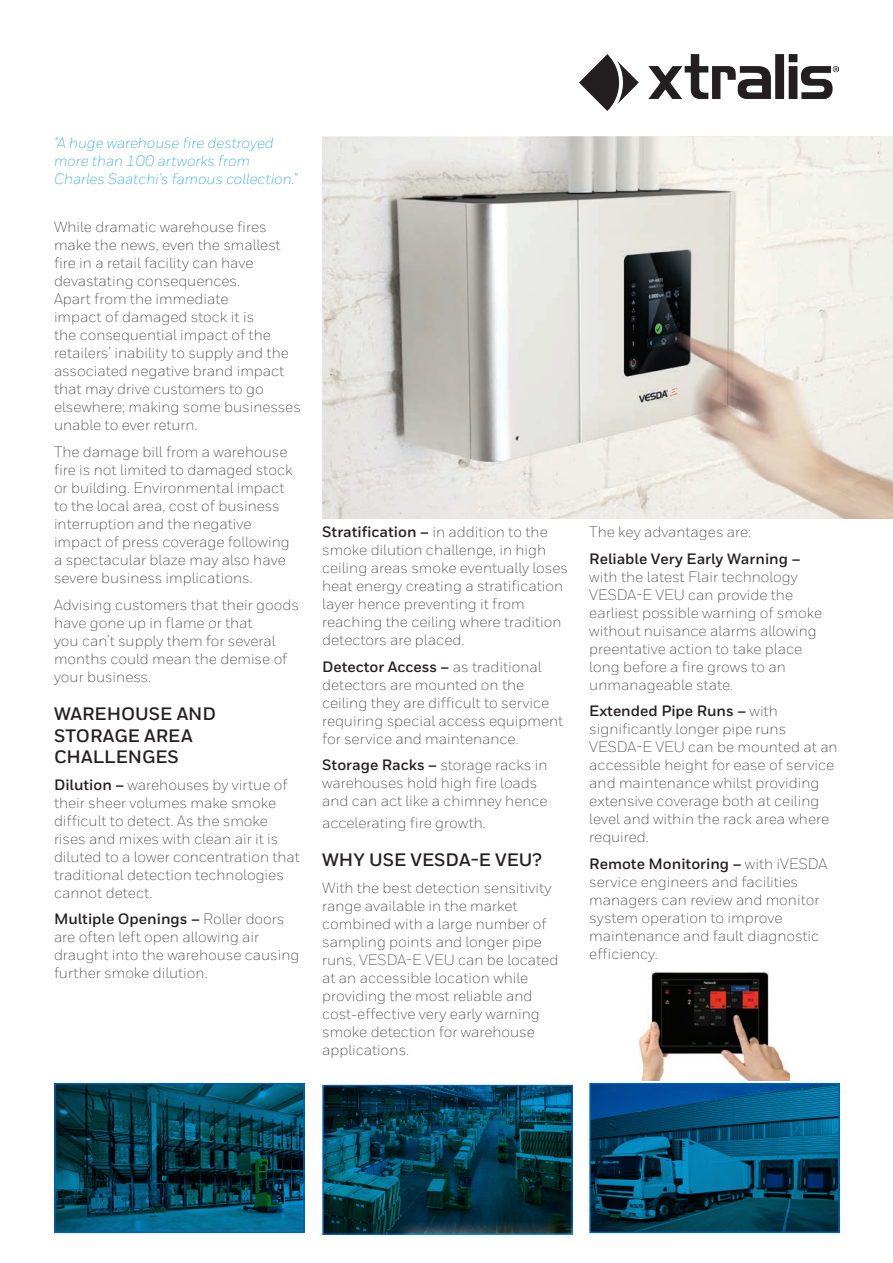
<style>
.page{position:relative;width:893px;height:1263px;background:#fff}
.page>*{position:absolute;margin:0;border:0;box-sizing:border-box;transform-origin:0 0}
.t1{font:700 18px/21.6px "Honeywell Sans";color:#231f20}
.t2{font:300 15px/18px "Honeywell Sans";color:#231f20}
.t3{font:italic 300 15px/18px "Honeywell Sans";color:#069ad9}
.t4{font:700 15px "Honeywell Sans";color:#231f20}
.s1{font-weight:700}
</style>
<div class="page">
<img style="left:580px;top:54px;width:258px;height:57px">
<img style="left:638px;top:970px;width:152px;height:110px">
<svg style="left:54px;top:1082px;width:251px;height:152px;background:#05465a"></svg>
<svg style="left:322px;top:1084px;width:251px;height:151px;background:#053e50"></svg>
<svg style="left:589px;top:1082px;width:251px;height:152px;background:#054f73"></svg>
<img style="left:322px;top:136px;width:571px;height:383px">
<p class="t3" style="left:54px;top:133px;width:245px">“A huge warehouse fire destroyed more than 100 artworks from<br>Charles Saatchi’s famous collection.”</p>
<p class="t2" style="left:54px;top:218px;width:248px">While dramatic warehouse fires make the news, even the smallest fire in a retail facility can have devastating consequences.<br>Apart from the immediate<br>impact of damaged stock it is<br>the consequential impact of the retailers’ inability to supply and the associated negative brand impact that may drive customers to go elsewhere; making some businesses unable to ever return.</p>
<p class="t2" style="left:54px;top:443px;width:240px">The damage bill from a warehouse fire is not limited to damaged stock or building. Environmental impact to the local area, cost of business interruption and the negative impact of press coverage following a spectacular blaze may also have severe business implications.</p>
<p class="t2" style="left:54px;top:595px;width:246px">Advising customers that their goods have gone up in flame or that<br>you can’t supply them for several months could mean the demise of your business.</p>
<p class="t1" style="left:54px;top:703px;width:164px">WAREHOUSE AND<br>STORAGE AREA<br>CHALLENGES</p>
<p class="t2" style="left:54px;top:776px;width:248px"><span class="s1">Dilution –</span> warehouses by virtue of their sheer volumes make smoke difficult to detect. As the smoke rises and mixes with clean air it is diluted to a lower concentration that traditional detection technologies cannot detect.</p>
<p class="t2" style="left:54px;top:910px;width:247px"><span class="s1">Multiple Openings –</span> Roller doors are often left open allowing air draught into the warehouse causing further smoke dilution.</p>
<p class="t2" style="left:322px;top:523px;width:247px"><span class="s1">Stratification –</span> in addition to the smoke dilution challenge, in high ceiling areas smoke eventually loses heat energy creating a stratification layer hence preventing it from reaching the ceiling where tradition detectors are placed.</p>
<p class="t2" style="left:322px;top:657px;width:243px"><span class="s1">Detector Access –</span> as traditional detectors are mounted on the ceiling they are difficult to service requiring special access equipment for service and maintenance.</p>
<p class="t2" style="left:322px;top:756px;width:227px"><span class="s1">Storage Racks –</span> storage racks in warehouses hold high fire loads and can act like a chimney hence</p>
<p class="t2" style="left:322px;top:814px;width:165px">accelerating fire growth.</p>
<p class="t1" style="left:322px;top:850px;width:221px">WHY USE VESDA-E VEU?</p>
<p class="t2" style="left:322px;top:879px;width:238px">With the best detection sensitivity range available in the market combined with a large number of sampling points and longer pipe runs, VESDA-E VEU can be located at an accessible location while providing the most reliable and cost-effective very early warning smoke detection for warehouse applications.</p>
<p class="t2" style="left:589px;top:523px;width:163px">The key advantages are:</p>
<p class="t4" style="left:589px;top:549px;width:213px">Reliable Very Early Warning –</p>
<p class="t2" style="left:589px;top:567px;width:234px">with the latest Flair technology<br>VESDA-E VEU can provide the earliest possible warning of smoke without nuisance alarms allowing preentative action to take place long before a fire grows to an unmanageable state.</p>
<p class="t2" style="left:589px;top:702px;width:250px"><span class="s1">Extended Pipe Runs –</span> with significantly longer pipe runs<br>VESDA-E VEU can be mounted at an accessible height for ease of service and maintenance whilst providing extensive coverage both at ceiling level and within the rack area where required.</p>
<p class="t2" style="left:589px;top:854px;width:239px"><span class="s1">Remote Monitoring –</span> with iVESDA service engineers and facilities managers can review and monitor system operation to improve maintenance and fault diagnostic efficiency.</p>
</div>
